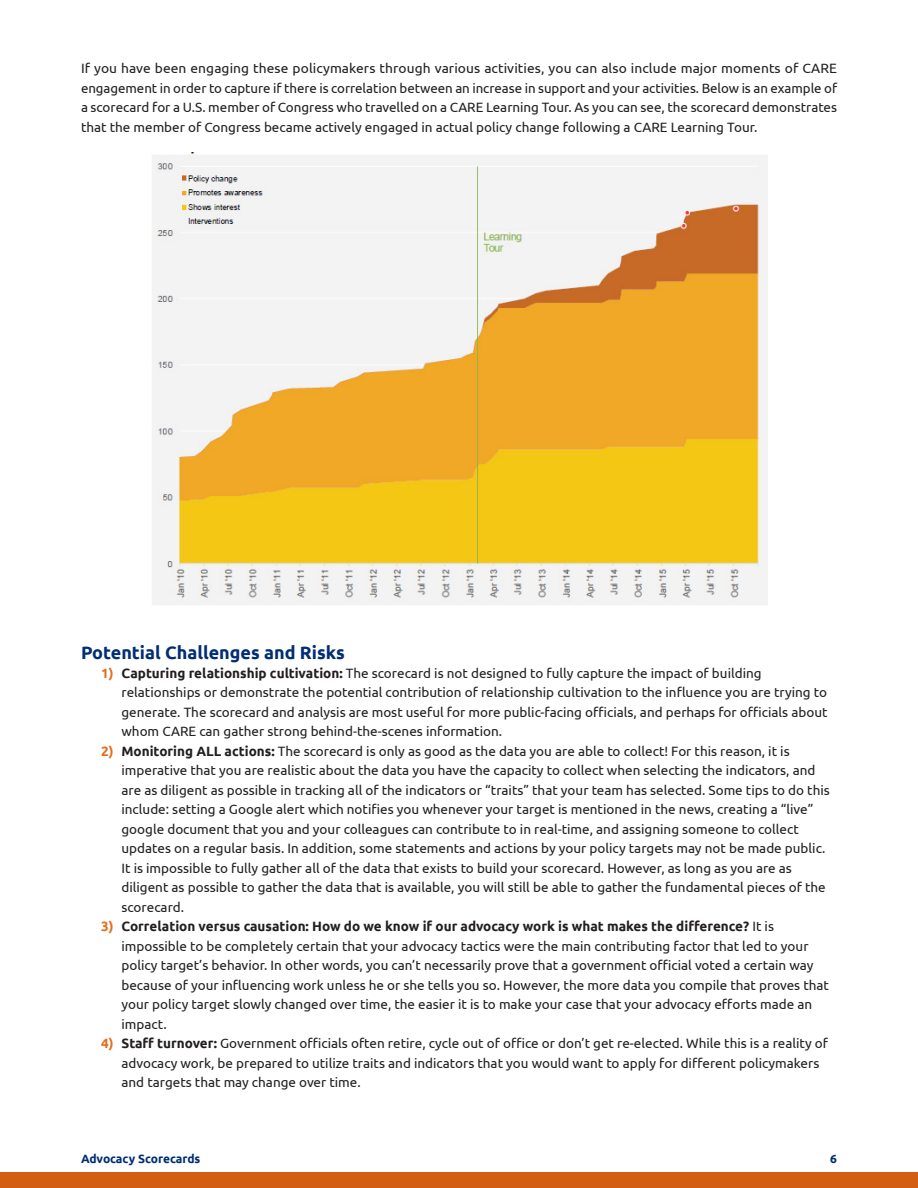
<style>
.page{position:relative;width:918px;height:1188px;background:#fff}
.page>*{position:absolute;margin:0;border:0;box-sizing:border-box;transform-origin:0 0}
.t1{font:700 18px "Ubuntu";color:#002d73}
.t2{font:13.5px/19.5px "Ubuntu";color:#231f20}
.t3{font:700 12px "Ubuntu";letter-spacing:-.005em;color:#002d73}
.s1{font-weight:700;color:#e36f1e}
.s2{font-weight:700}
</style>
<div class="page">
<div style="left:0;top:1172px;width:918px;height:16px;background:#d35e13"></div>
<img style="left:152px;top:153px;width:615px;height:452px">
<p class="t2" style="left:81px;top:59px;width:758px;text-align:justify">If you have been engaging these policymakers through various activities, you can also include major moments of CARE engagement in order to capture if there is correlation between an increase in support and your activities. Below is an example of a scorecard for a U.S. member of Congress who travelled on a CARE Learning Tour. As you can see, the scorecard demonstrates that the member of Congress became actively engaged in actual policy change following a CARE Learning Tour.</p>
<h1 class="t1" style="left:81px;top:641px;width:265px">Potential Challenges and Risks</h1>
<p class="t2" style="left:122px;top:663px;width:708px;text-indent:-20px"><span class="s1">1)</span> <span class="s2">Capturing relationship cultivation:</span> The scorecard is not designed to fully capture the impact of building relationships or demonstrate the potential contribution of relationship cultivation to the influence you are trying to generate. The scorecard and analysis are most useful for more public-facing officials, and perhaps for officials about whom CARE can gather strong behind-the-scenes information.</p>
<p class="t2" style="left:122px;top:741px;width:710px;text-indent:-20px"><span class="s1">2)</span> <span class="s2">Monitoring ALL actions:</span> The scorecard is only as good as the data you are able to collect! For this reason, it is imperative that you are realistic about the data you have the capacity to collect when selecting the indicators, and are as diligent as possible in tracking all of the indicators or “traits” that your team has selected. Some tips to do this include: setting a Google alert which notifies you whenever your target is mentioned in the news, creating a “live” google document that you and your colleagues can contribute to in real-time, and assigning someone to collect updates on a regular basis. In addition, some statements and actions by your policy targets may not be made public.<br>It is impossible to fully gather all of the data that exists to build your scorecard. However, as long as you are as diligent as possible to gather the data that is available, you will still be able to gather the fundamental pieces of the scorecard.</p>
<p class="t2" style="left:122px;top:916px;width:709px;text-indent:-20px"><span class="s1">3)</span> <span class="s2">Correlation versus causation: How do we know if our advocacy work is what makes the difference?</span> It is impossible to be completely certain that your advocacy tactics were the main contributing factor that led to your policy target’s behavior. In other words, you can’t necessarily prove that a government official voted a certain way because of your influencing work unless he or she tells you so. However, the more data you compile that proves that your policy target slowly changed over time, the easier it is to make your case that your advocacy efforts made an impact.</p>
<p class="t2" style="left:122px;top:1033px;width:708px;text-indent:-20px"><span class="s1">4)</span> <span class="s2">Staff turnover:</span> Government officials often retire, cycle out of office or don’t get re-elected. While this is a reality of advocacy work, be prepared to utilize traits and indicators that you would want to apply for different policymakers and targets that may change over time.</p>
<p class="t3" style="left:81px;top:1151px;width:121px">Advocacy Scorecards</p>
<p class="t3" style="left:830px;top:1151px;width:8px">6</p>
</div>
